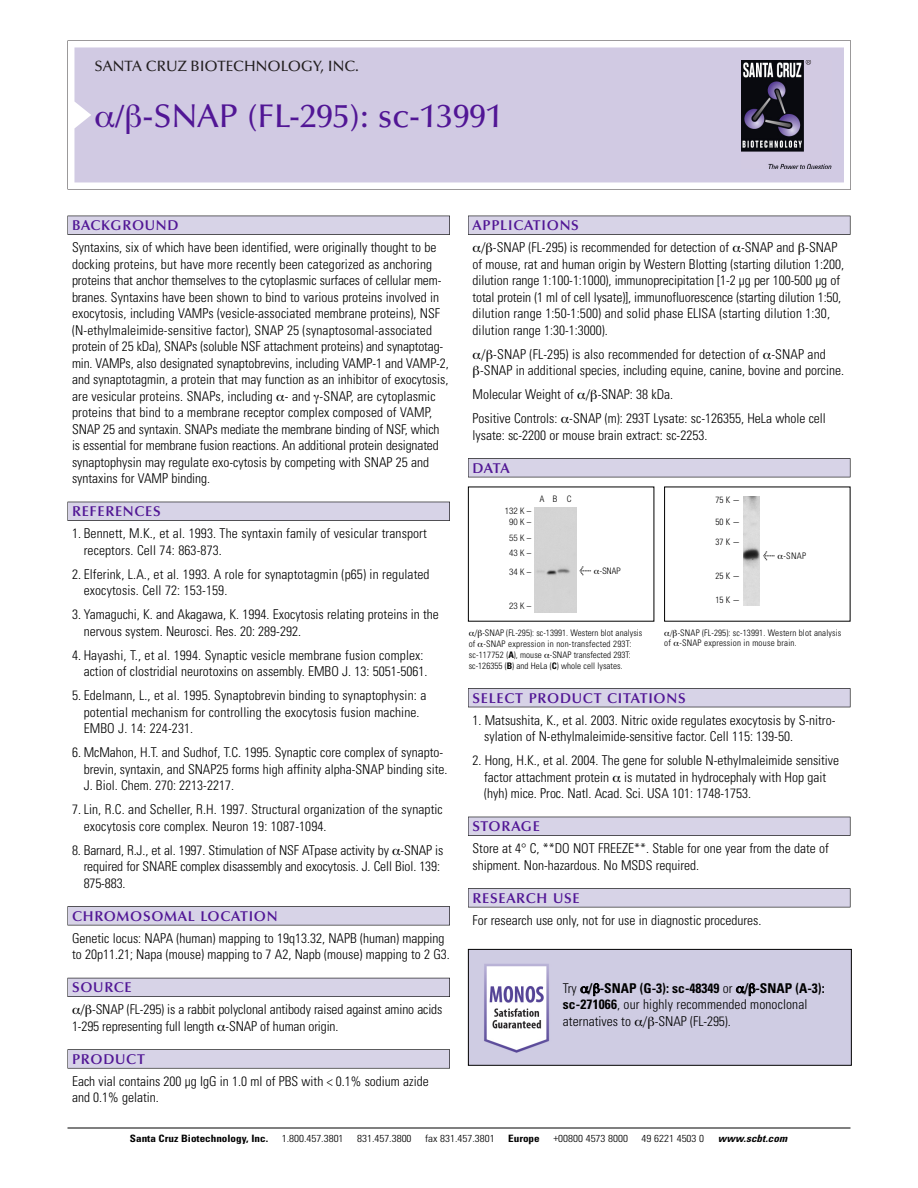
<style>
.page{position:relative;width:918px;height:1188px;background:#fff}
.page>*{position:absolute;margin:0;border:0;box-sizing:border-box;transform-origin:0 0}
.t1{font:500 33px "Optima";color:#511695}
.t2{font:500 15px "Optima";color:#231f20}
.t3{font:600 14.25px "Optima";letter-spacing:.05em;color:#511695}
.t4{font:300 condensed 13.5px/16.5px "Univers";color:#000}
.t5{font:300 condensed 10.2px "Univers";color:#000;scale:1.1 1}
.t6{font:700 condensed 10.2px "Univers";color:#000;scale:1.1 1}
.t7{font:italic 700 condensed 10.2px "Univers";letter-spacing:.005em;color:#000;scale:1.1 1}
.t8{font:300 condensed 9px/10.9px "Univers";letter-spacing:.015em;color:#000}
.t9{font:300 condensed 9px/10.4px "Helvetica Neue";letter-spacing:.005em;color:#000;text-align:center}
.s1{font-family:"Meta Plus";font-weight:400;font-stretch:normal;font-size:10.5px}
.s2{font-weight:700}
</style>
<div class="page">
<svg style="left:68px;top:40px;width:783px;height:149px"></svg>
<div style="left:74px;top:47px;width:770px;height:135px;background:#d1cae3"></div>
<img style="left:741px;top:60px;width:90px;height:108px">
<div style="left:68px;top:216px;width:382px;height:19px;background:#525155"></div>
<div style="left:68px;top:216px;width:381px;height:18px;background:#d7d3e7"></div>
<div style="left:68px;top:502px;width:382px;height:19px;background:#515055"></div>
<div style="left:68px;top:502px;width:381px;height:18px;background:#d7d3e7"></div>
<div style="left:68px;top:906px;width:382px;height:19px;background:#545357"></div>
<div style="left:68px;top:907px;width:381px;height:18px;background:#d7d3e7"></div>
<div style="left:68px;top:978px;width:382px;height:19px;background:#54535a"></div>
<div style="left:68px;top:978px;width:381px;height:18px;background:#d7d3e7"></div>
<svg style="left:68px;top:1049px;width:382px;height:20px"></svg>
<div style="left:68px;top:1050px;width:381px;height:18px;background:#d7d3e7"></div>
<div style="left:468px;top:216px;width:382px;height:19px;background:#525155"></div>
<div style="left:468px;top:216px;width:382px;height:18px;background:#d7d3e7"></div>
<div style="left:468px;top:458px;width:382px;height:19px;background:#525155"></div>
<div style="left:468px;top:459px;width:382px;height:18px;background:#d7d3e7"></div>
<div style="left:468px;top:688px;width:382px;height:19px;background:#525156"></div>
<div style="left:468px;top:689px;width:382px;height:18px;background:#d7d3e7"></div>
<div style="left:468px;top:817px;width:382px;height:19px;background:#515055"></div>
<div style="left:468px;top:817px;width:382px;height:18px;background:#d7d3e7"></div>
<div style="left:468px;top:888px;width:382px;height:19px;background:#545357"></div>
<div style="left:468px;top:889px;width:382px;height:18px;background:#d7d3e7"></div>
<hr style="left:68px;top:1128px;width:782px;height:1px;background:#000">
<img style="left:743px;top:496px;width:17px;height:109px">
<div style="left:535px;top:507px;width:41px;height:106px;background:#d3d3d3"></div>
<img style="left:470px;top:951px;width:380px;height:113px">
<div style="left:468px;top:949px;width:384px;height:117px;border:1px solid #000"></div>
<svg style="left:96px;top:112px;width:18px;height:16px"></svg>
<svg style="left:127px;top:105px;width:14px;height:29px"></svg>
<svg style="left:581px;top:987px;width:7px;height:6px"></svg>
<svg style="left:594px;top:983px;width:5px;height:13px"></svg>
<svg style="left:736px;top:983px;width:19px;height:13px"></svg>
<svg style="left:635px;top:1017px;width:19px;height:12px"></svg>
<p class="t2" style="left:94px;top:61px;width:266px">SANTA CRUZ BIOTECHNOLOGY, INC.</p>
<h1 class="t1" style="left:115px;top:103px;width:389px">/ -SNAP (FL-295): sc-13991</h1>
<p class="t3" style="left:72px;top:219px;width:108px">BACKGROUND</p>
<p class="t4" style="left:72px;top:240px;width:378px">Syntaxins, six of which have been identified, were originally thought to be docking proteins, but have more recently been categorized as anchoring proteins that anchor themselves to the cytoplasmic surfaces of cellular mem&shy;branes. Syntaxins have been shown to bind to various proteins involved in exocytosis, including VAMPs (vesicle-associated membrane proteins), NSF (N-ethylmaleimide-sensitive factor), SNAP 25 (synaptosomal-associated protein of 25 kDa), SNAPs (soluble NSF attachment proteins) and synaptotag&shy;min. VAMPs, also designated synaptobrevins, including VAMP-1 and VAMP-2, and synaptotagmin, a protein that may function as an inhibitor of exocytosis, are vesicular proteins. SNAPs, including - and -SNAP, are cytoplasmic proteins that bind to a membrane receptor complex composed of VAMP, SNAP 25 and syntaxin. SNAPs mediate the membrane binding of NSF, which is essential for membrane fusion reactions. An additional protein designated synaptophysin may regulate exo-cytosis by competing with SNAP 25 and syntaxins for VAMP binding.</p>
<p class="t3" style="left:72px;top:506px;width:90px">REFERENCES</p>
<p class="t4" style="left:84px;top:526px;width:345px;text-indent:-12px">1. Bennett, M.K., et al. 1993. The syntaxin family of vesicular transport receptors. Cell 74: 863-873.</p>
<p class="t4" style="left:84px;top:567px;width:347px;text-indent:-12px">2. Elferink, L.A., et al. 1993. A role for synaptotagmin (p65) in regulated exocytosis. Cell 72: 153-159.</p>
<p class="t4" style="left:84px;top:607px;width:357px;text-indent:-12px">3. Yamaguchi, K. and Akagawa, K. 1994. Exocytosis relating proteins in the nervous system. Neurosci. Res. 20: 289-292.</p>
<p class="t4" style="left:72px;top:648px;width:357px;text-align:right">4. Hayashi, T., et al. 1994. Synaptic vesicle membrane fusion complex: action of clostridial neurotoxins on assembly. EMBO J. 13: 5051-5061.</p>
<p class="t4" style="left:84px;top:688px;width:344px;text-indent:-12px">5. Edelmann, L., et al. 1995. Synaptobrevin binding to synaptophysin: a potential mechanism for controlling the exocytosis fusion machine.<br>EMBO J. 14: 224-231.</p>
<p class="t4" style="left:84px;top:745px;width:365px;text-indent:-12px">6. McMahon, H.T. and Sudhof, T.C. 1995. Synaptic core complex of synapto&shy;brevin, syntaxin, and SNAP25 forms high affinity alpha-SNAP binding site.<br>J. Biol. Chem. 270: 2213-2217.</p>
<p class="t4" style="left:84px;top:802px;width:361px;text-indent:-12px">7. Lin, R.C. and Scheller, R.H. 1997. Structural organization of the synaptic exocytosis core complex. Neuron 19: 1087-1094.</p>
<p class="t4" style="left:84px;top:843px;width:361px;text-indent:-12px">8. Barnard, R.J., et al. 1997. Stimulation of NSF ATpase activity by -SNAP is required for SNARE complex disassembly and exocytosis. J. Cell Biol. 139:<br>875-883.</p>
<p class="t3" style="left:72px;top:910px;width:207px">CHROMOSOMAL LOCATION</p>
<p class="t4" style="left:72px;top:931px;width:379px">Genetic locus: NAPA (human) mapping to 19q13.32, NAPB (human) mapping to 20p11.21; Napa (mouse) mapping to 7 A2, Napb (mouse) mapping to 2 G3.</p>
<p class="t3" style="left:72px;top:982px;width:61px">SOURCE</p>
<p class="t4" style="left:72px;top:1002px;width:372px;text-indent:8px">/ -SNAP (FL-295) is a rabbit polyclonal antibody raised against amino acids<br>1-295 representing full length -SNAP of human origin.</p>
<p class="t3" style="left:72px;top:1053px;width:74px">PRODUCT</p>
<p class="t4" style="left:72px;top:1074px;width:358px">Each vial contains 200 µg IgG in 1.0 ml of PBS with &lt; 0.1% sodium azide and 0.1% gelatin.</p>
<p class="t3" style="left:473px;top:219px;width:108px">APPLICATIONS</p>
<p class="t4" style="left:473px;top:240px;width:373px;text-indent:9px">/ -SNAP (FL-295) is recommended for detection of -SNAP and -SNAP of mouse, rat and human origin by Western Blotting (starting dilution 1:200, dilution range 1:100-1:1000), immunoprecipitation [1-2 µg per 100-500 µg of total protein (1 ml of cell lysate)], immunofluorescence (starting dilution 1:50, dilution range 1:50-1:500) and solid phase ELISA (starting dilution 1:30, dilution range 1:30-1:3000).</p>
<p class="t4" style="left:480px;top:347px;width:365px">/ -SNAP (FL-295) is also recommended for detection of -SNAP and -SNAP in additional species, including equine, canine, bovine and porcine.</p>
<p class="t4" style="left:473px;top:383px;width:355px;line-height:24px">Molecular Weight of / -SNAP: 38 kDa.<br>Positive Controls: -SNAP (m): 293T Lysate: sc-126355, HeLa whole cell</p>
<p class="t4" style="left:473px;top:428px;width:236px">lysate: sc-2200 or mouse brain extract: sc-2253.</p>
<p class="t3" style="left:473px;top:462px;width:39px">DATA</p>
<p class="t9" style="left:505px;top:507px;width:28px">132 K –<br>90K–</p>
<p class="t9" style="left:509px;top:531px;width:24px;line-height:15.1px;text-align:left">55K–<br>43K–</p>
<p class="t9" style="left:509px;top:567px;width:24px">34K–</p>
<p class="t9" style="left:509px;top:602px;width:24px">23K–</p>
<p class="t9" style="left:540px;top:494px;width:33px">ABC</p>
<p class="t9" style="left:580px;top:567px;width:43px"><span class="s1">&lt;</span> -SNAP</p>
<p class="t8" style="left:469px;top:628px;width:175px;text-indent:6px">/ -SNAP (FL-295): sc-13991. Western blot analysis of -SNAP expression in non-transfected 293T: sc-117752 (<span class="s2">A</span>), mouse -SNAP transfected 293T: sc-126355 (<span class="s2">B</span>) and HeLa (<span class="s2">C</span>) whole cell lysates.</p>
<p class="t8" style="left:716px;top:495px;width:26px">75K-</p>
<p class="t8" style="left:716px;top:517px;width:26px">50K-</p>
<p class="t8" style="left:716px;top:537px;width:26px">37K-</p>
<p class="t8" style="left:716px;top:571px;width:26px">25K-</p>
<p class="t8" style="left:716px;top:595px;width:26px">15K-</p>
<p class="t8" style="left:763px;top:551px;width:45px"><span class="s1">&lt;</span> -SNAP</p>
<p class="t8" style="left:664px;top:628px;width:179px;line-height:10.5px;text-indent:14px">-SNAP (FL-295): sc-13991. Western blot analysis of -SNAP expression in mouse brain.</p>
<p class="t3" style="left:473px;top:692px;width:215px">SELECT PRODUCT CITATIONS</p>
<p class="t4" style="left:484px;top:713px;width:353px;text-indent:-12px">1. Matsushita, K., et al. 2003. Nitric oxide regulates exocytosis by S-nitro&shy;sylation of N-ethylmaleimide-sensitive factor. Cell 115: 139-50.</p>
<p class="t4" style="left:484px;top:753px;width:357px;text-indent:-12px">2. Hong, H.K., et al. 2004. The gene for soluble N-ethylmaleimide sensitive factor attachment protein is mutated in hydrocephaly with Hop gait (hyh) mice. Proc. Natl. Acad. Sci. USA 101: 1748-1753.</p>
<p class="t3" style="left:473px;top:821px;width:69px">STORAGE</p>
<p class="t4" style="left:473px;top:841px;width:358px">Store at 4° C, **DO NOT FREEZE**. Stable for one year from the date of shipment. Non-hazardous. No MSDS required.</p>
<p class="t3" style="left:473px;top:892px;width:109px">RESEARCH USE</p>
<p class="t4" style="left:473px;top:913px;width:290px">For research use only, not for use in diagnostic procedures.</p>
<p class="t4" style="left:563px;top:981px;width:263px">Try <span class="s2">/ -SNAP (G-3): sc-48349</span> or <span class="s2">/ -SNAP (A-3): sc-271066</span>, our highly recommended monoclonal aternatives to / -SNAP (FL-295).</p>
<p class="t6" style="left:130px;top:1135px;width:127px">Santa Cruz Biotechnology, Inc.</p>
<p class="t5" style="left:282px;top:1135px;width:58px">1.800.457.3801</p>
<p class="t5" style="left:357px;top:1135px;width:51px">831.457.3800</p>
<p class="t5" style="left:425px;top:1135px;width:65px">fax 831.457.3801</p>
<p class="t6" style="left:508px;top:1135px;width:30px">Europe</p>
<p class="t5" style="left:553px;top:1135px;width:69px">+00800 4573 8000</p>
<p class="t5" style="left:642px;top:1135px;width:58px">49 6221 4503 0</p>
<p class="t7" style="left:718px;top:1135px;width:64px">www.scbt.com</p>
</div>
